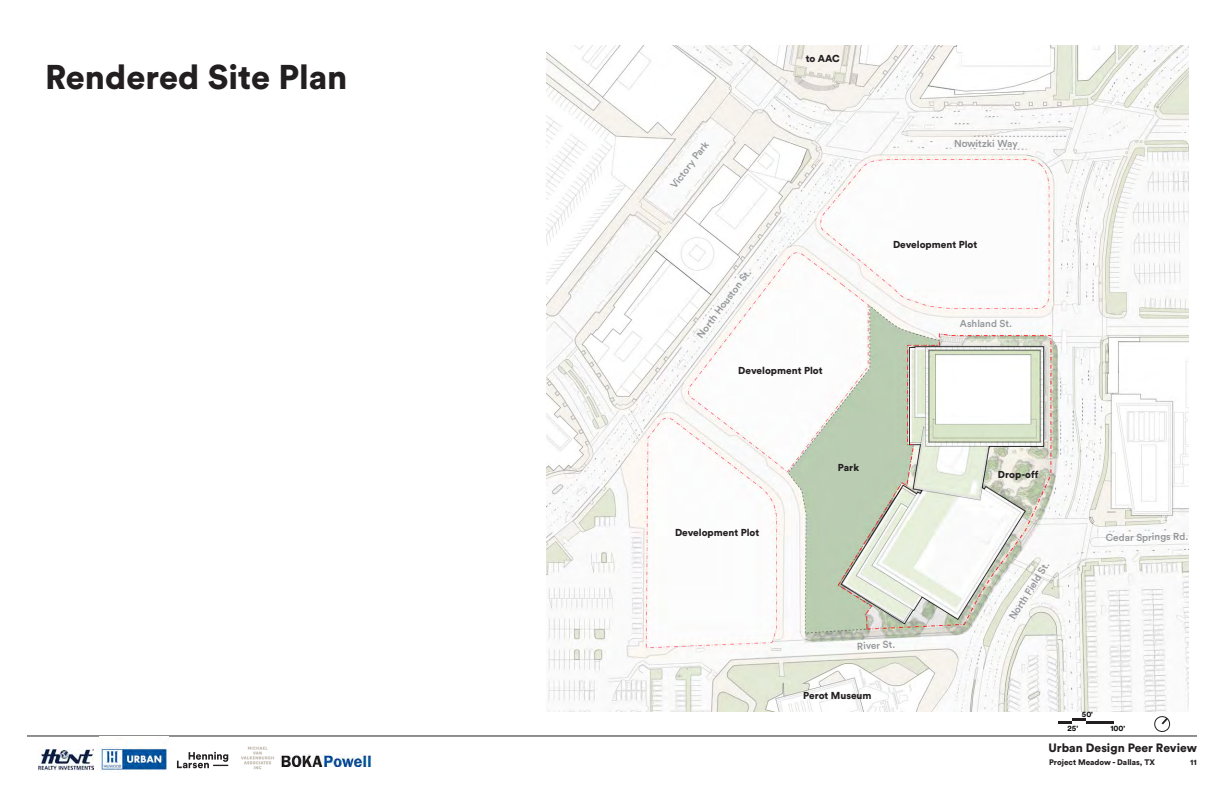
<style>
.page{position:relative;width:1224px;height:792px;background:#fff}
.page>*{position:absolute;margin:0;border:0;box-sizing:border-box;transform-origin:0 0}
.Small_Heading_14_16{font:900 34px "Circular Pro";color:#231f20}
.t1{font:900 12px "Circular Pro";color:#231f20}
.t2{font:500 10px "Circular Pro";color:#939598}
.Small_Heading_14_16-2{font:900 10px "Circular Pro";color:#231f20}
.t3{font:900 8px "Circular Pro";color:#231f20}
.Small_Heading_14_16-3{font:700 8px "Circular Pro";color:#040503}
</style>
<div class="page">
<img style="left:546px;top:45px;width:643px;height:666px">
<hr style="left:1058px;top:721px;width:14px;height:3px;background:#231f20">
<svg style="left:1072px;top:719px;width:14px;height:2px"></svg>
<hr style="left:1086px;top:721px;width:28px;height:3px;background:#231f20">
<hr style="left:27px;top:736px;width:1170px;height:1px;background:#231f20">
<img style="left:39px;top:750px;width:55px;height:20px">
<img style="left:99px;top:745px;width:70px;height:26px">
<img style="left:241px;top:746px;width:33px;height:24px">
<svg style="left:177px;top:752px;width:51px;height:16px"></svg>
<img style="left:281px;top:754px;width:91px;height:13px">
<svg style="left:1154px;top:716px;width:17px;height:16px"></svg>
<p class="Small_Heading_14_16" style="left:45px;top:53px;width:304px">Rendered Site Plan</p>
<p class="t2" style="left:667px;top:183px;width:58px;rotate:-53deg">Victory Park</p>
<p class="t2" style="left:694px;top:332px;width:84px;rotate:-53deg">North Houston St.</p>
<p class="Small_Heading_14_16-2" style="left:806px;top:52px;width:36px">to AAC</p>
<p class="Small_Heading_14_16-2" style="left:738px;top:364px;width:86px">Development Plot</p>
<p class="t2" style="left:954px;top:136px;width:65px">Nowitzki Way</p>
<p class="Small_Heading_14_16-2" style="left:893px;top:238px;width:86px">Development Plot</p>
<p class="t2" style="left:960px;top:316px;width:54px">Ashland St.</p>
<p class="Small_Heading_14_16-2" style="left:675px;top:526px;width:86px">Development Plot</p>
<p class="Small_Heading_14_16-2" style="left:838px;top:461px;width:23px">Park</p>
<p class="t2" style="left:857px;top:639px;width:40px;rotate:-3deg">River St.</p>
<p class="Small_Heading_14_16-2" style="left:803px;top:689px;width:70px">Perot Museum</p>
<p class="Small_Heading_14_16-2" style="left:998px;top:468px;width:42px">Drop-off</p>
<p class="t2" style="left:1006px;top:615px;width:68px;rotate:-58deg">North Field St.</p>
<p class="t2" style="left:1106px;top:531px;width:84px;rotate:-1deg">Cedar Springs Rd.</p>
<p class="Small_Heading_14_16-3" style="left:1082px;top:709px;width:13px">50'</p>
<p class="Small_Heading_14_16-3" style="left:1068px;top:723px;width:12px">25'</p>
<p class="Small_Heading_14_16-3" style="left:1110px;top:723px;width:16px">100'</p>
<p class="t3" style="left:1049px;top:756px;width:108px">Project Meadow - Dallas, TX</p>
<p class="t3" style="left:1190px;top:757px;width:8px">11</p>
<p class="t1" style="left:1049px;top:739px;width:150px">Urban Design Peer Review</p>
</div>
